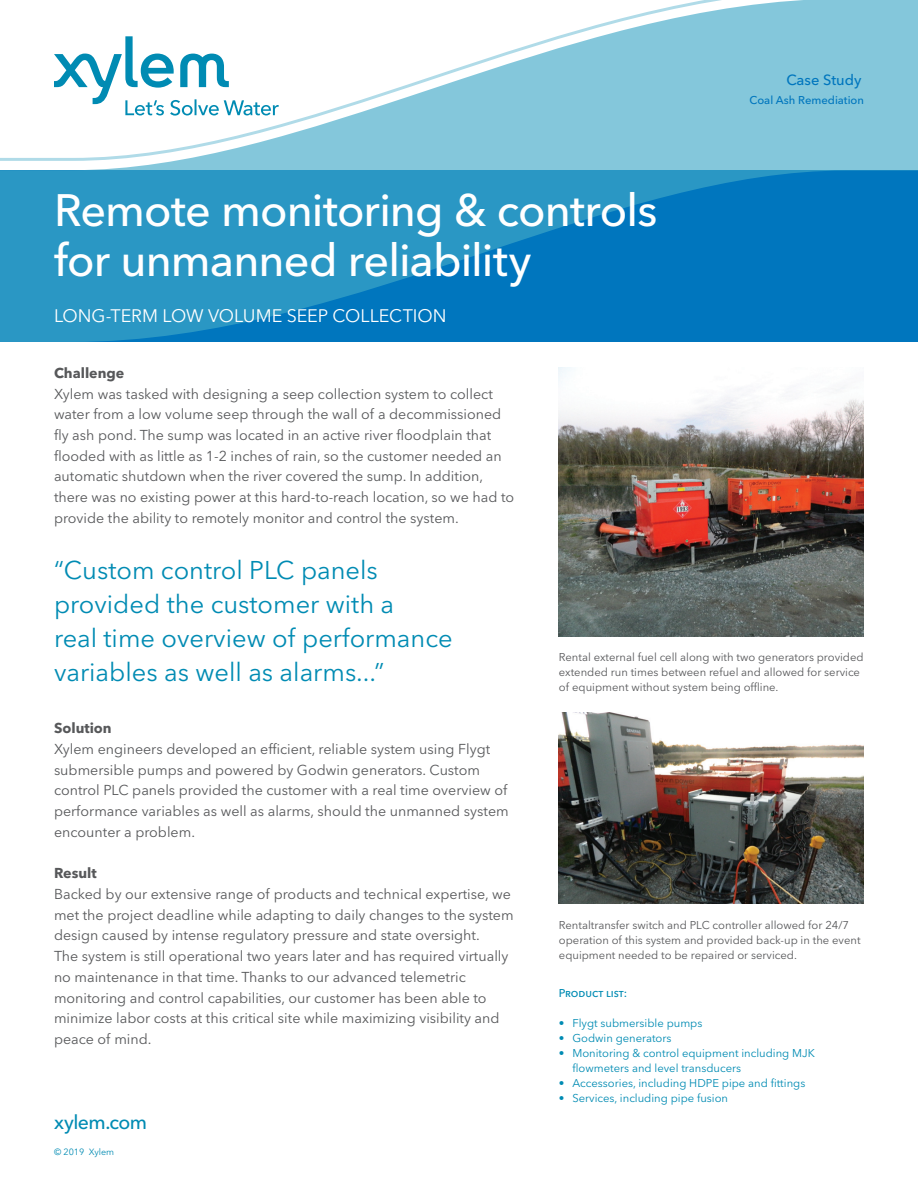
<style>
.page{position:relative;width:918px;height:1188px;background:#fff}
.page>*{position:absolute;margin:0;border:0;box-sizing:border-box;transform-origin:0 0}
.t1{font:500 45px/51px "Avenir Next LT Pro";letter-spacing:-.02em;color:#fff}
.t2{font:25.5px/34px "Avenir Next LT Pro";color:#008bb3}
.t3{font:500 19.5px "Avenir Next LT Pro";color:#008bb3}
.t4{font:18px "Avenir Next LT Pro";color:#fff}
.t5{font:500 14.7px "Avenir Next LT Pro";color:#0076be}
.t6{font:14.25px/20.7px "Avenir Next LT Pro";color:#57585a}
.t7{font:700 14.25px "Avenir Next LT Pro";color:#57585a}
.t8{font:11.25px/15px "Avenir Next LT Pro";color:#57585a}
.t9{font:11.25px/15px "Avenir Next LT Pro";color:#008bb3}
.t10{font:500 11.25px "Avenir Next LT Pro";color:#0076be}
.t11{font:500 11.25px "Avenir Next LT Pro";color:#008bb3}
.t12{font:9px "Avenir Next LT Pro";color:#008bb3}
</style>
<div class="page">
<svg style="left:0;top:161px;width:918px;height:181px;background:#1c8ac2"></svg>
<svg style="left:0;top:0;width:918px;height:161px"></svg>
<svg style="left:54px;top:36px;width:225px;height:80px"></svg>
<img style="left:559px;top:367px;width:305px;height:269px">
<img style="left:559px;top:712px;width:305px;height:192px">
<p class="t5" style="left:787px;top:71px;width:76px">Case Study</p>
<h1 class="t1" style="left:54px;top:184px;width:605px">Remote monitoring &amp; controls for unmanned reliability</h1>
<p class="t4" style="left:54px;top:305px;width:244px">Long-term low volume seep</p>
<p class="t4" style="left:333px;top:305px;width:38px">collecti</p>
<p class="t4" style="left:418px;top:305px;width:31px">on</p>
<p class="t7" style="left:54px;top:364px;width:72px">Challenge</p>
<p class="t6" style="left:54px;top:383px;width:462px">Xylem was tasked with designing a seep collection system to collect water from a low volume seep through the wall of a decommissioned fly ash pond. The sump was located in an active river floodplain that flooded with as little as 1-2 inches of rain, so the customer needed an automatic shutdown when the river covered the sump. In addition, there was no existing power at this hard-to-reach location, so we had to provide the ability to remotely monitor and control the system.</p>
<p class="t10" style="left:750px;top:93px;width:116px">Coal Ash Remediation</p>
<h2 class="t2" style="left:54px;top:553px;width:400px">“Custom control PLC panels provided the customer with a<br>real time overview of performance variables as well as alarms...”</h2>
<p class="t7" style="left:54px;top:720px;width:59px">Solution</p>
<p class="t6" style="left:54px;top:739px;width:456px">Xylem engineers developed an efficient, reliable system using Flygt submersible pumps and powered by Godwin generators. Custom control PLC panels provided the customer with a real time overview of performance variables as well as alarms, should the unmanned system encounter a problem.</p>
<p class="t7" style="left:54px;top:865px;width:44px">Result</p>
<p class="t6" style="left:54px;top:884px;width:461px">Backed by our extensive range of products and technical expertise, we met the project deadline while adapting to daily changes to the system design caused by intense regulatory pressure and state oversight.<br>The system is still operational two years later and has required virtually no maintenance in that time. Thanks to our advanced telemetric monitoring and control capabilities, our customer has been able to minimize labor costs at this critical site while maximizing visibility and peace of mind.</p>
<h3 class="t3" style="left:54px;top:1110px;width:95px">xylem.com</h3>
<p class="t12" style="left:54px;top:1147px;width:62px">© 2019 Xylem</p>
<p class="t8" style="left:559px;top:650px;width:306px">Rental external fuel cell along with two generators provided extended run times between refuel and allowed for service of equipment without system being offline.</p>
<p class="t8" style="left:559px;top:917px;width:303px">Rentaltransfer switch and PLC controller allowed for 24/7 operation of this system and provided back-up in the event equipment needed to be repaired or serviced.</p>
<p class="t11" style="left:559px;top:987px;width:70px">Product list:</p>
<p class="t9" style="left:559px;top:1016px;width:145px">• Flygt submersible pumps</p>
<p class="t9" style="left:559px;top:1031px;width:114px">• Godwin generators</p>
<p class="t9" style="left:572px;top:1046px;width:244px;text-indent:-14px">• Monitoring &amp; control equipment including MJK flowmeters and level transducers</p>
<p class="t9" style="left:559px;top:1076px;width:248px">• Accessories, including HDPE pipe and fittings</p>
<p class="t9" style="left:559px;top:1091px;width:171px">• Services, including pipe fusion</p>
</div>
